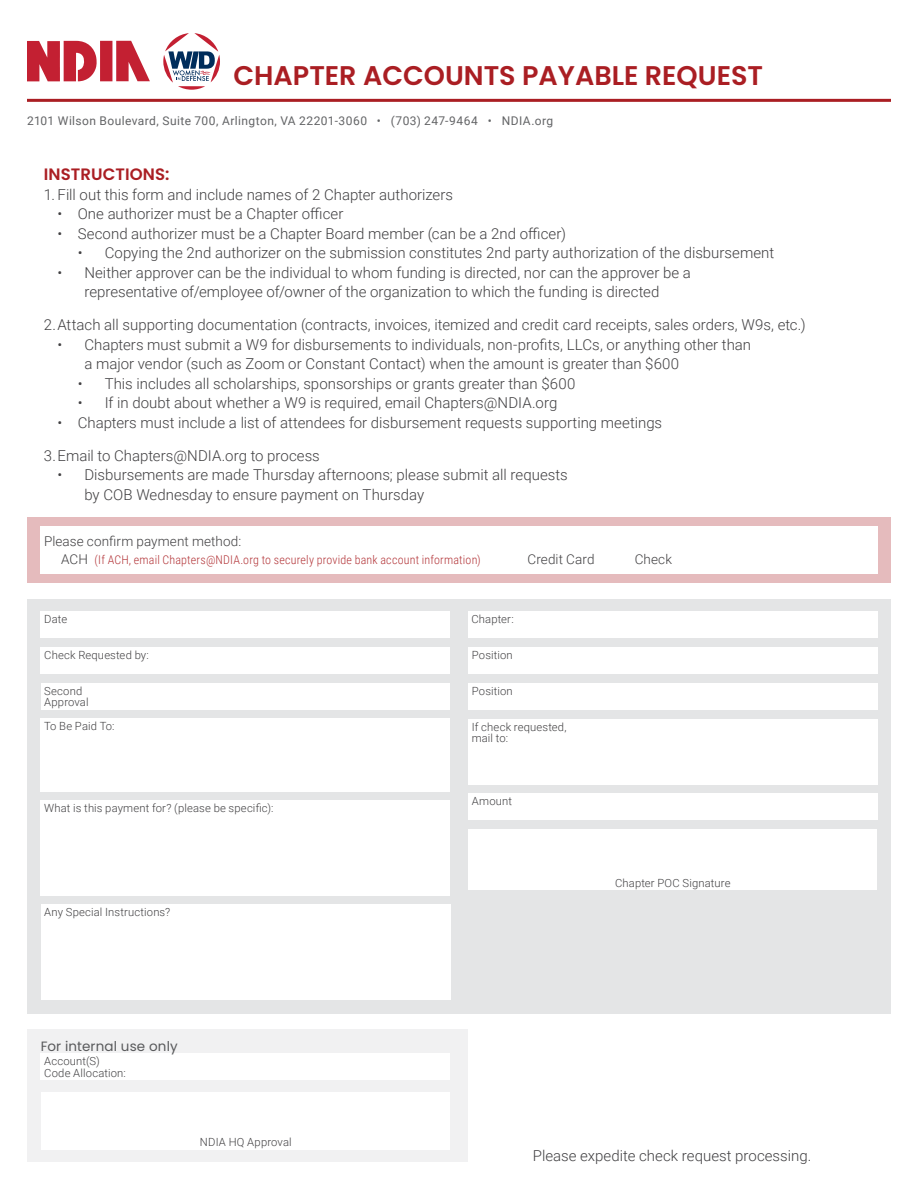
<style>
.page{position:relative;width:918px;height:1188px;background:#fff}
.page>*{position:absolute;margin:0;border:0;box-sizing:border-box;transform-origin:0 0}
.t1{font:600 27px "Poppins";color:#aa1e23}
.t2{font:600 16.5px "Poppins";letter-spacing:.005em;color:#aa1e23}
.t3{font:300 15px/19.5px "Roboto";color:#414042}
.t4{font:300 13.5px "Roboto";letter-spacing:.01em;color:#414042}
.t5{font:13.5px "Poppins";letter-spacing:.015em;color:#58595b}
.t6{font:12px "Roboto";letter-spacing:.035em;color:#636466}
.t7{font:300 12px "Roboto Condensed";letter-spacing:.015em;color:#b33539}
.t8{font:300 11.25px/11.2px "Roboto";letter-spacing:.015em;color:#414042}
.s1{font-family:"Roboto";font-size:13.5px;color:#414042}
</style>
<div class="page">
<div style="left:27px;top:1030px;width:441px;height:132px;background:#f1f1f2"></div>
<hr style="left:27px;top:99px;width:864px;height:3px;background:#aa1e23">
<div style="left:100px;top:41px;width:12px;height:40px;background:#c32032"></div>
<svg style="left:116px;top:41px;width:34px;height:40px"></svg>
<svg style="left:27px;top:41px;width:70px;height:40px"></svg>
<div style="left:27px;top:599px;width:864px;height:414px;background:#e4e5e6"></div>
<div style="left:41px;top:647px;width:409px;height:27px;background:#fff"></div>
<div style="left:468px;top:647px;width:410px;height:27px;background:#fff"></div>
<div style="left:41px;top:683px;width:408px;height:27px;background:#fff"></div>
<div style="left:468px;top:683px;width:410px;height:27px;background:#fff"></div>
<div style="left:468px;top:611px;width:409px;height:27px;background:#fff"></div>
<div style="left:41px;top:718px;width:409px;height:74px;background:#fff"></div>
<div style="left:41px;top:1053px;width:409px;height:27px;background:#fff"></div>
<div style="left:41px;top:800px;width:409px;height:96px;background:#fff"></div>
<div style="left:41px;top:904px;width:409px;height:96px;background:#fff"></div>
<div style="left:468px;top:829px;width:409px;height:61px;background:#fff"></div>
<div style="left:41px;top:611px;width:409px;height:27px;background:#fff"></div>
<div style="left:468px;top:793px;width:410px;height:27px;background:#fff"></div>
<div style="left:27px;top:517px;width:864px;height:65px;background:#e5bbbd"></div>
<div style="left:468px;top:719px;width:410px;height:66px;background:#fff"></div>
<svg style="left:163px;top:33px;width:57px;height:57px"></svg>
<div style="left:41px;top:1093px;width:409px;height:57px;background:#fff"></div>
<div style="left:41px;top:526px;width:837px;height:47px;background:#fff"></div>
<h1 class="t1" style="left:234px;top:60px;width:531px">CHAPTER ACCOUNTS PAYABLE REQUEST</h1>
<p class="t6" style="left:27px;top:112px;width:528px">2101 Wilson Boulevard, Suite 700, Arlington, VA 22201-3060 • (703) 247-9464 • NDIA.org</p>
<p class="t2" style="left:44px;top:165px;width:127px">INSTRUCTIONS:</p>
<p class="t3" style="left:44px;top:184px;width:411px">1. Fill out this form and include names of 2 Chapter authorizers</p>
<p class="t3" style="left:57px;top:204px;width:288px">• One authorizer must be a Chapter officer</p>
<p class="t3" style="left:57px;top:223px;width:510px">• Second authorizer must be a Chapter Board member (can be a 2nd officer)</p>
<p class="t3" style="left:78px;top:243px;width:698px">• Copying the 2nd authorizer on the submission constitutes 2nd party authorization of the disbursement</p>
<p class="t3" style="left:57px;top:262px;width:635px;text-align:center">• Neither approver can be the individual to whom funding is directed, nor can the approver be a representative of/employee of/owner of the organization to which the funding is directed</p>
<p class="t3" style="left:44px;top:315px;width:763px">2.Attach all supporting documentation (contracts, invoices, itemized and credit card receipts, sales orders, W9s, etc.)</p>
<p class="t3" style="left:84px;top:334px;width:668px;text-indent:-27px">• Chapters must submit a W9 for disbursements to individuals, non-profits, LLCs, or anything other than a major vendor (such as Zoom or Constant Contact) when the amount is greater than $600</p>
<p class="t3" style="left:78px;top:373px;width:499px">• This includes all scholarships, sponsorships or grants greater than $600</p>
<p class="t3" style="left:78px;top:393px;width:481px">• If in doubt about whether a W9 is required, email Chapters@NDIA.org</p>
<p class="t3" style="left:57px;top:412px;width:606px">• Chapters must include a list of attendees for disbursement requests supporting meetings</p>
<p class="t3" style="left:44px;top:445px;width:277px">3.Email to Chapters@NDIA.org to process</p>
<p class="t3" style="left:84px;top:465px;width:485px;text-indent:-27px">• Disbursements are made Thursday afternoons; please submit all requests by COB Wednesday to ensure payment on Thursday</p>
<p class="t4" style="left:44px;top:532px;width:199px">Please confirm payment method:</p>
<p class="t7" style="left:61px;top:551px;width:421px"><span class="s1">ACH</span> (If ACH, email Chapters@NDIA.org to securely provide bank account information)</p>
<p class="t4" style="left:528px;top:550px;width:69px">Credit Card</p>
<p class="t4" style="left:635px;top:550px;width:39px">Check</p>
<p class="t8" style="left:44px;top:613px;width:24px">Date</p>
<p class="t8" style="left:472px;top:613px;width:44px">Chapter:</p>
<p class="t8" style="left:44px;top:649px;width:106px">Check Requested by:</p>
<p class="t8" style="left:472px;top:649px;width:43px">Position</p>
<p class="t8" style="left:44px;top:685px;width:46px">Second<br>Approval</p>
<p class="t8" style="left:472px;top:685px;width:43px">Position</p>
<p class="t8" style="left:44px;top:720px;width:72px">To Be Paid To:</p>
<p class="t8" style="left:44px;top:802px;width:231px">What is this payment for? (please be specific):</p>
<p class="t8" style="left:44px;top:906px;width:128px">Any Special Instructions?</p>
<p class="t5" style="left:41px;top:1038px;width:139px">For internal use only</p>
<p class="t8" style="left:44px;top:1055px;width:83px">Account(S)<br>Code Allocation:</p>
<p class="t8" style="left:200px;top:1136px;width:93px">NDIA HQ Approval</p>
<p class="t8" style="left:472px;top:721px;width:96px">If check requested, mail to:</p>
<p class="t8" style="left:472px;top:795px;width:42px">Amount</p>
<p class="t8" style="left:615px;top:877px;width:117px">Chapter POC Signature</p>
<p class="t3" style="left:533px;top:1145px;width:280px">Please expedite check request processing.</p>
</div>
